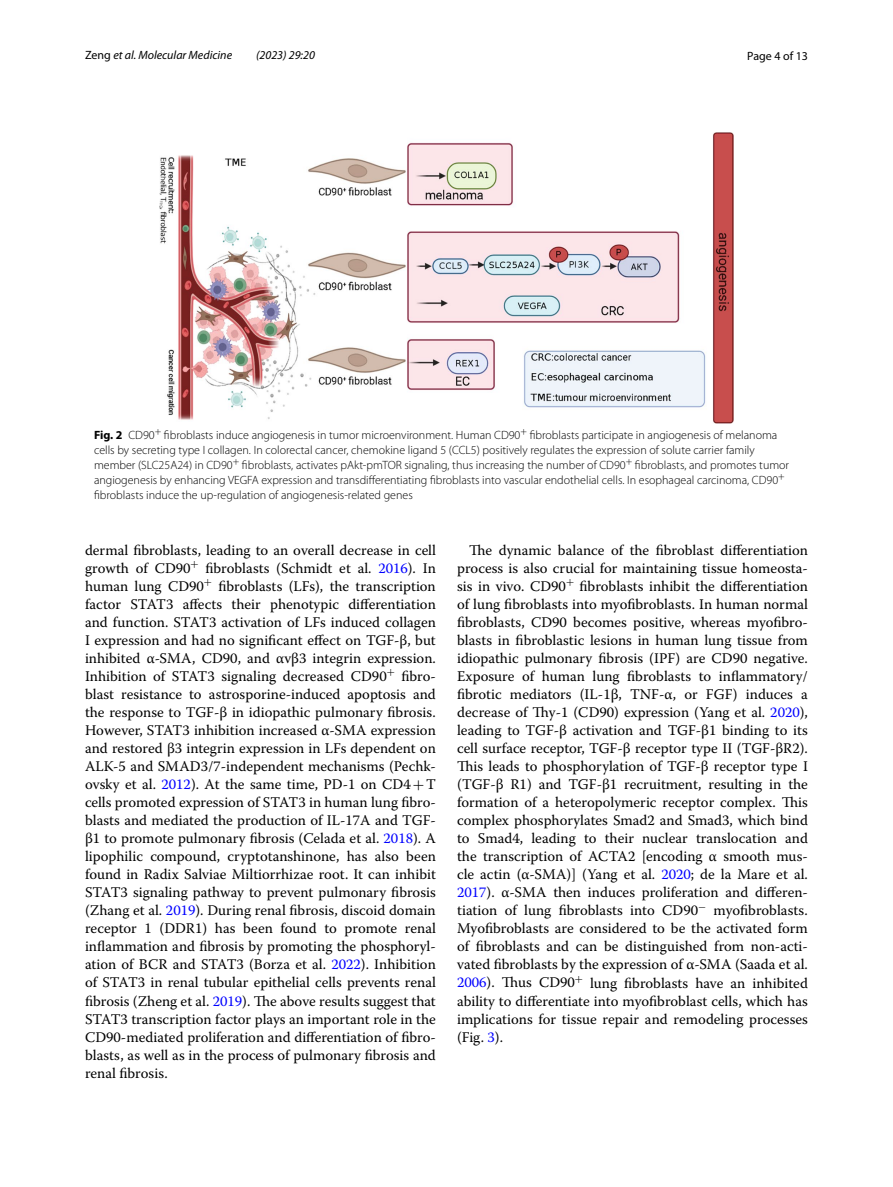
<style>
.page{position:relative;width:893px;height:1187px;background:#fff}
.page>*{position:absolute;margin:0;border:0;box-sizing:border-box;transform-origin:0 0}
.t1{font:14.7px/18px "Warnock Pro";color:#000;text-align:justify}
.t2{font:300 12px/15px "Myriad Pro";color:#000}
.t3{font:italic 12px "Myriad Pro";color:#000}
.t4{font:12px "Myriad Pro";color:#000}
.s1{font-style:normal}
.s2{font-weight:700}
.s3{color:#00f}
.s4{font-family:"MTSY"}
</style>
<div class="page">
<img style="left:159px;top:133px;width:574px;height:290px">
<p class="t3" style="left:85px;top:48px;width:149px"><span class="s1">Zeng</span> et al. Molecular Medicine</p>
<p class="t3" style="left:256px;top:48px;width:60px">(2023) 29:20</p>
<p class="t4" style="left:747px;top:48px;width:62px">Page 4 of 13</p>
<p class="t2" style="left:94px;top:427px;width:697px"><span class="s2">Fig. 2</span> CD90<sup>+</sup> fibroblasts induce angiogenesis in tumor microenvironment. Human CD90<sup>+</sup> fibroblasts participate in angiogenesis of melanoma cells by secreting type I collagen. In colorectal cancer, chemokine ligand 5 (CCL5) positively regulates the expression of solute carrier family member (SLC25A24) in CD90<sup>+</sup> fibroblasts, activates pAkt-pmTOR signaling, thus increasing the number of CD90<sup>+</sup> fibroblasts, and promotes tumor angiogenesis by enhancing VEGFA expression and transdifferentiating fibroblasts into vascular endothelial cells. In esophageal carcinoma, CD90<sup>+ </sup>fibroblasts induce the up-regulation of angiogenesis-related genes</p>
<p class="t1" style="left:85px;top:541px;width:352px">dermal fibroblasts, leading to an overall decrease in cell growth of CD90<sup>+</sup> fibroblasts (Schmidt et al. <span class="s3">2016</span>). In human lung CD90<sup>+</sup> fibroblasts (LFs), the transcription factor STAT3 affects their phenotypic differentiation and function. STAT3 activation of LFs induced collagen I expression and had no significant effect on TGF-β, but inhibited α-SMA, CD90, and αvβ3 integrin expression.<br>Inhibition of STAT3 signaling decreased CD90<sup>+</sup> fibro&shy;blast resistance to astrosporine-induced apoptosis and the response to TGF-β in idiopathic pulmonary fibrosis.<br>However, STAT3 inhibition increased α-SMA expression and restored β3 integrin expression in LFs dependent on ALK-5 and SMAD3/7-independent mechanisms (Pechk&shy;ovsky et al. <span class="s3">2012</span>). At the same time, PD-1 on CD4<span class="s4">+</span>T cells promoted expression of STAT3 in human lung fibro&shy;blasts and mediated the production of IL-17A and TGF&shy;β1 to promote pulmonary fibrosis (Celada et al. <span class="s3">2018</span>). A lipophilic compound, cryptotanshinone, has also been found in Radix Salviae Miltiorrhizae root. It can inhibit STAT3 signaling pathway to prevent pulmonary fibrosis (Zhang et al. <span class="s3">2019</span>). During renal fibrosis, discoid domain receptor 1 (DDR1) has been found to promote renal inflammation and fibrosis by promoting the phosphoryl&shy;ation of BCR and STAT3 (Borza et al. <span class="s3">2022</span>). Inhibition of STAT3 in renal tubular epithelial cells prevents renal fibrosis (Zheng et al. <span class="s3">2019</span>). The above results suggest that STAT3 transcription factor plays an important role in the CD90-mediated proliferation and differentiation of fibro&shy;blasts, as well as in the process of pulmonary fibrosis and renal fibrosis.</p>
<p class="t1" style="left:457px;top:541px;width:352px;text-indent:12px">The dynamic balance of the fibroblast differentiation process is also crucial for maintaining tissue homeosta&shy;sis in vivo. CD90<sup>+</sup> fibroblasts inhibit the differentiation of lung fibroblasts into myofibroblasts. In human normal fibroblasts, CD90 becomes positive, whereas myofibro&shy;blasts in fibroblastic lesions in human lung tissue from idiopathic pulmonary fibrosis (IPF) are CD90 negative.<br>Exposure of human lung fibroblasts to inflammatory/ fibrotic mediators (IL-1β, TNF-α, or FGF) induces a decrease of Thy-1 (CD90) expression (Yang et al. <span class="s3">2020</span>), leading to TGF-β activation and TGF-β1 binding to its cell surface receptor, TGF-β receptor type II (TGF-βR2).<br>This leads to phosphorylation of TGF-β receptor type I (TGF-β R1) and TGF-β1 recruitment, resulting in the formation of a heteropolymeric receptor complex. This complex phosphorylates Smad2 and Smad3, which bind to Smad4, leading to their nuclear translocation and the transcription of ACTA2 [encoding α smooth mus&shy;cle actin (α-SMA)] (Yang et al. <span class="s3">2020</span>; de la Mare et al.<br><span class="s3">2017</span>). α-SMA then induces proliferation and differen&shy;tiation of lung fibroblasts into CD90<sup>−</sup> myofibroblasts.<br>Myofibroblasts are considered to be the activated form of fibroblasts and can be distinguished from non-acti&shy;vated fibroblasts by the expression of α-SMA (Saada et al.<br><span class="s3">2006</span>). Thus CD90<sup>+</sup> lung fibroblasts have an inhibited ability to differentiate into myofibroblast cells, which has implications for tissue repair and remodeling processes (Fig. <span class="s3">3</span>).</p>
</div>
